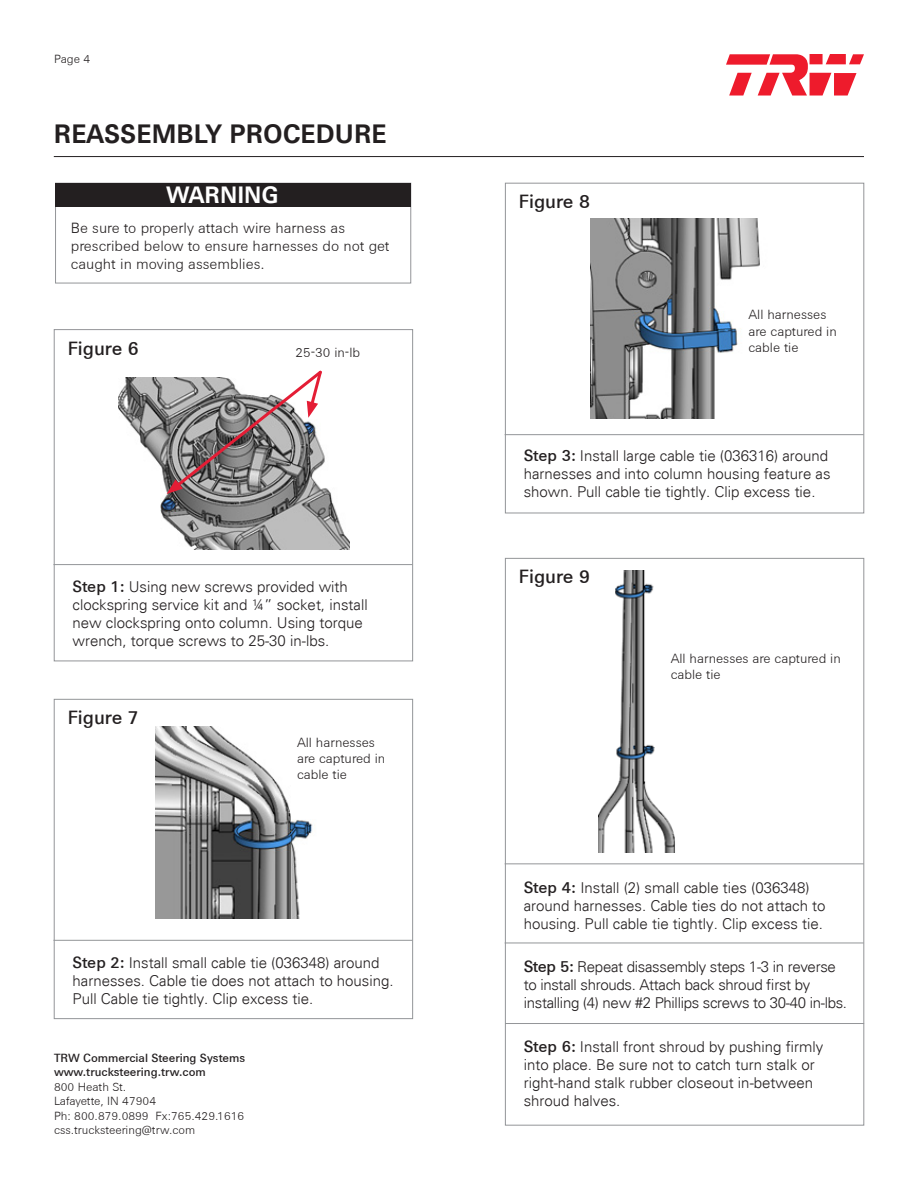
<style>
.page{position:relative;width:918px;height:1188px;background:#fff}
.page>*{position:absolute;margin:0;border:0;box-sizing:border-box;transform-origin:0 0}
.t1{font:700 27px "ZF Sans";color:#231f20}
.t2{font:700 24px "ZF Sans";color:#fff}
.t3{font:500 19.35px "ZF Sans";color:#231f20}
.t4{font:300 15px/18px "Univers";color:#231f20}
.t5{font:300 15px/18px "Univers";letter-spacing:-.02em;color:#231f20}
.t6{font:300 15px/18px "ZF Sans";color:#231f20}
.t7{font:300 13.5px/16.2px "ZF Sans";color:#231f20}
.t8{font:300 12px/14.4px "ZF Sans";color:#231f20}
.t9{font:500 12px/14.4px "ZF Sans";color:#231f20}
.s1{font-family:"ZF Sans";font-weight:500;font-size:16.5px}
</style>
<div class="page">
<svg style="left:726px;top:54px;width:138px;height:42px"></svg>
<img style="left:156px;top:727px;width:157px;height:192px">
<div style="left:54px;top:699px;width:359px;height:320px;border:1px solid #939598"></div>
<hr style="left:53px;top:940px;width:360px;height:1px;background:#939598">
<img style="left:590px;top:218px;width:170px;height:201px">
<div style="left:505px;top:183px;width:359px;height:330px;border:1px solid #939598"></div>
<img style="left:598px;top:571px;width:77px;height:282px">
<hr style="left:505px;top:434px;width:359px;height:1px;background:#939598">
<hr style="left:505px;top:864px;width:359px;height:1px;background:#939598">
<hr style="left:54px;top:156px;width:810px;height:1px;background:#231f20">
<div style="left:55px;top:183px;width:356px;height:100px;border:1px solid #939598"></div>
<div style="left:56px;top:183px;width:355px;height:24px;background:#231f20"></div>
<img style="left:118px;top:377px;width:232px;height:172px">
<div style="left:54px;top:329px;width:359px;height:332px;border:1px solid #939598"></div>
<hr style="left:53px;top:564px;width:360px;height:1px;background:#939598">
<svg style="left:167px;top:370px;width:158px;height:124px"></svg>
<hr style="left:505px;top:943px;width:359px;height:1px;background:#939598">
<hr style="left:505px;top:1023px;width:359px;height:1px;background:#939598">
<p class="t8" style="left:54px;top:52px;width:38px">Page 4</p>
<p class="t1" style="left:54px;top:117px;width:334px">REASSEMBLY PROCEDURE</p>
<p class="t2" style="left:166px;top:181px;width:114px">WARNING</p>
<p class="t6" style="left:71px;top:219px;width:320px">Be sure to properly attach wire harness as prescribed below to ensure harnesses do not get caught in moving assemblies.</p>
<p class="t3" style="left:68px;top:337px;width:73px">Figure 6</p>
<p class="t7" style="left:296px;top:345px;width:66px">25-30 in-lb</p>
<p class="t4" style="left:73px;top:578px;width:297px"><span class="s1">Step 1:</span> Using new screws provided with clockspring service kit and ¼” socket, install new clockspring onto column. Using torque wrench, torque screws to 25-30 in-lbs.</p>
<p class="t3" style="left:68px;top:706px;width:73px">Figure 7</p>
<p class="t7" style="left:297px;top:734px;width:90px">All harnesses are captured in cable tie</p>
<p class="t4" style="left:73px;top:954px;width:322px"><span class="s1">Step 2:</span> Install small cable tie (036348) around harnesses. Cable tie does not attach to housing.<br>Pull Cable tie tightly. Clip excess tie.</p>
<p class="t9" style="left:54px;top:1051px;width:193px">TRW Commercial Steering Systems www.trucksteering.trw.com</p>
<p class="t8" style="left:54px;top:1080px;width:192px">800 Heath St.<br>Lafayette, IN 47904<br>Ph: 800.879.0899 Fx:765.429.1616 css.trucksteering@trw.com</p>
<p class="t3" style="left:519px;top:190px;width:73px">Figure 8</p>
<p class="t7" style="left:748px;top:307px;width:90px">All harnesses are captured in cable tie</p>
<p class="t4" style="left:524px;top:446px;width:308px"><span class="s1">Step 3:</span> Install large cable tie (036316) around harnesses and into column housing feature as shown. Pull cable tie tightly. Clip excess tie.</p>
<p class="t3" style="left:519px;top:565px;width:73px">Figure 9</p>
<p class="t7" style="left:671px;top:651px;width:172px">All harnesses are captured in cable tie</p>
<p class="t4" style="left:524px;top:879px;width:303px"><span class="s1">Step 4:</span> Install (2) small cable ties (036348) around harnesses. Cable ties do not attach to housing. Pull cable tie tightly. Clip excess tie.</p>
<p class="t5" style="left:524px;top:958px;width:325px"><span class="s1">Step 5:</span> Repeat disassembly steps 1-3 in reverse to install shrouds. Attach back shroud first by installing (4) new #2 Phillips screws to 30-40 in-lbs.</p>
<p class="t4" style="left:524px;top:1038px;width:301px"><span class="s1">Step 6:</span> Install front shroud by pushing firmly into place. Be sure not to catch turn stalk or right-hand stalk rubber closeout in-between shroud halves.</p>
</div>
